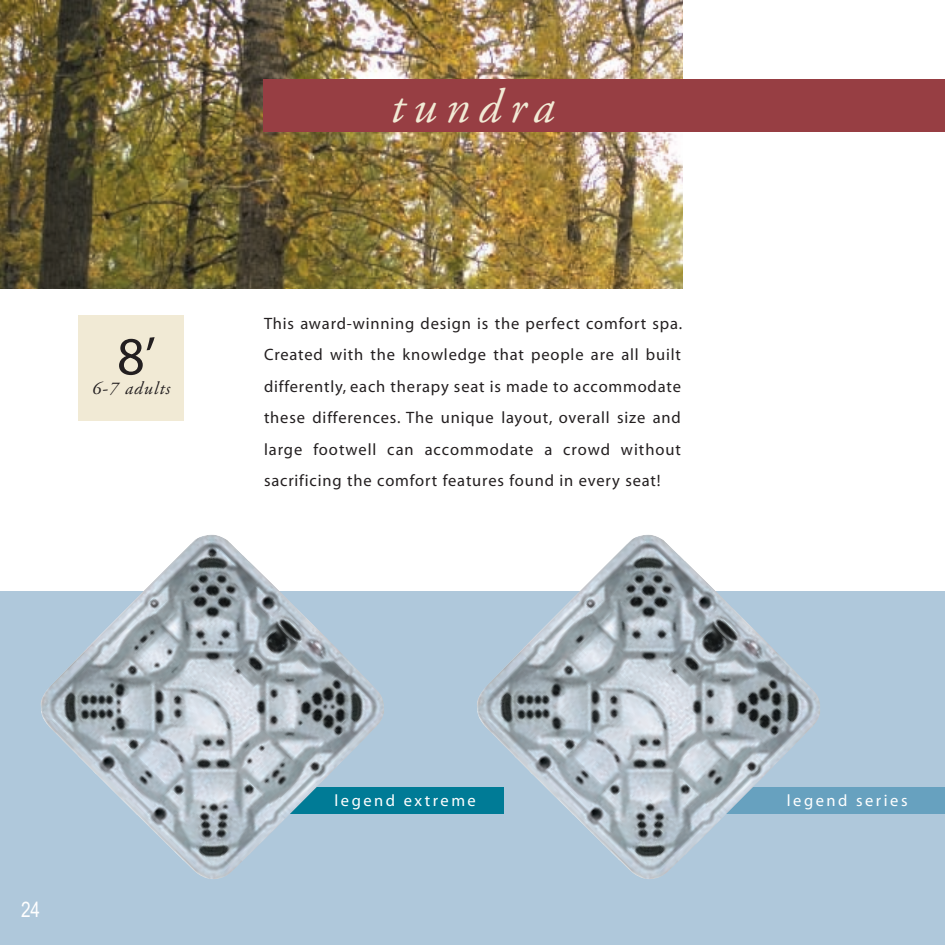
<style>
.page{position:relative;width:945px;height:945px;background:#fff}
.page>*{position:absolute;margin:0;border:0;box-sizing:border-box;transform-origin:0 0}
.t1{font:54px "Myriad";color:#231f20}
.t2{font:italic 48px "Adobe Garamond";letter-spacing:.18em;color:#f1ead5}
.t3{font:21px "Arial Narrow";color:#fff}
.t4{font:italic 18px "Adobe Garamond";letter-spacing:.06em;color:#231f20}
.t5{font:16.5px/31.5px "Myriad";letter-spacing:.05em;color:#231f20;text-align:justify}
.t6{font:16.5px "Myriad";letter-spacing:.15em;color:#fff}
</style>
<div class="page">
<svg style="left:0;top:591px;width:945px;height:354px;fill:#afc8db"></svg>
<img style="left:0;top:0;width:683px;height:289px">
<div style="left:263px;top:79px;width:682px;height:52px;background:#973e43"></div>
<div style="left:725px;top:788px;width:220px;height:26px;background:#67a1bf"></div>
<div style="left:285px;top:788px;width:219px;height:26px;background:#007b96"></div>
<div style="left:79px;top:315px;width:105px;height:105px;background:#f1ead5"></div>
<img style="left:297px;top:608px;width:87px;height:178px">
<img style="left:733px;top:608px;width:88px;height:178px">
<h1 class="t1" style="left:117px;top:330px;width:40px">8’</h1>
<p class="t4" style="left:92px;top:378px;width:80px">6-7 adults</p>
<h2 class="t2" style="left:391px;top:81px;width:165px">tundra</h2>
<p class="t5" style="left:264px;top:308px;width:420px">This award-winning design is the perfect comfort spa.<br>Created with the knowledge that people are all built differently, each therapy seat is made to accommodate these differences. The unique layout, overall size and large footwell can accommodate a crowd without sacrificing the comfort features found in every seat!</p>
<p class="t3" style="left:21px;top:897px;width:21px">24</p>
<p class="t6" style="left:335px;top:792px;width:143px">legend extreme</p>
<p class="t6" style="left:787px;top:792px;width:122px">legend series</p>
</div>
